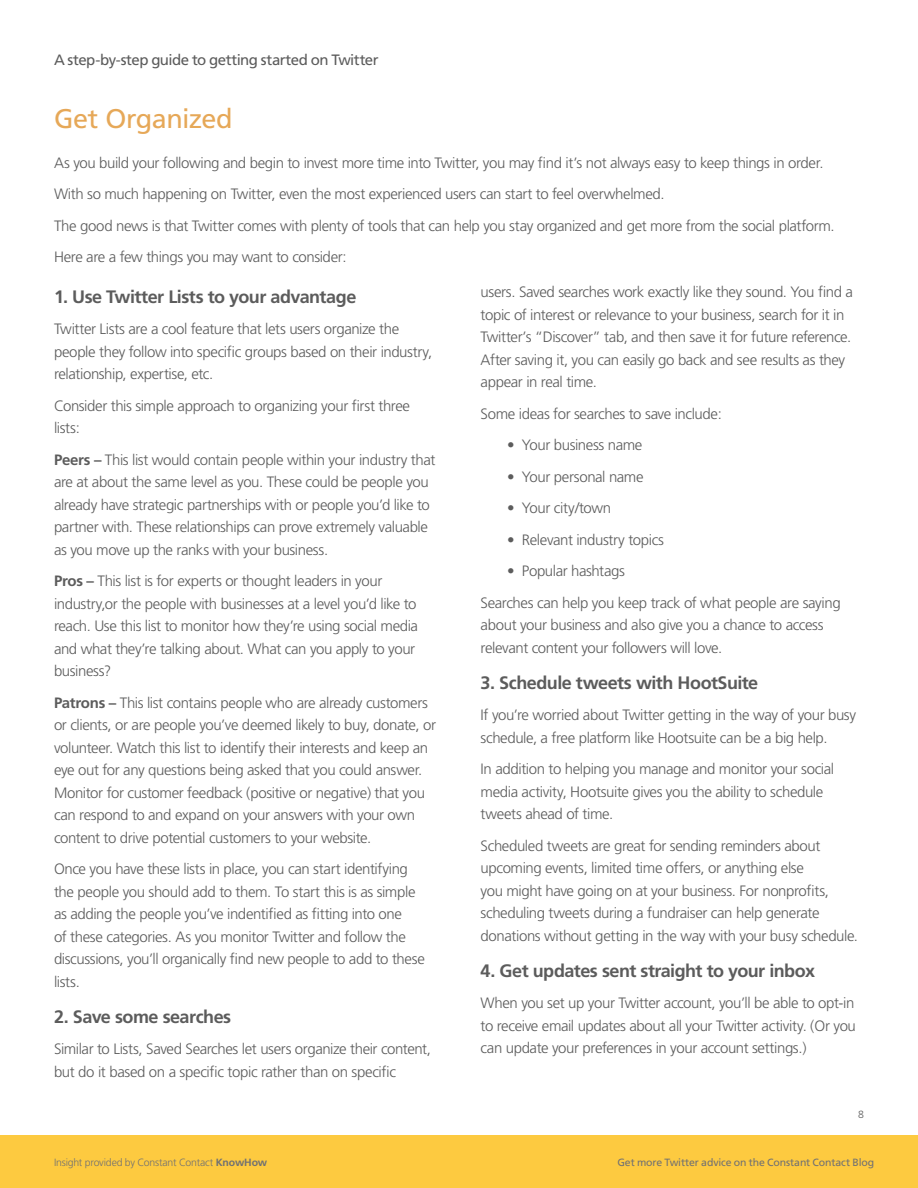
<style>
.page{position:relative;width:918px;height:1188px;background:#fff}
.page>*{position:absolute;margin:0;border:0;box-sizing:border-box;transform-origin:0 0}
.t1{font:27px "Frutiger";letter-spacing:-.02em;color:#e6a858}
.t2{font:700 18px "Frutiger";letter-spacing:-.03em;color:#5c5c5c}
.t3{font:300 15px/22.5px "Frutiger";letter-spacing:-.025em;color:#5c5c5c}
.t4{font:15px "Frutiger";letter-spacing:-.03em;color:#5c5c5c}
.t5{font:10.5px "Frutiger";letter-spacing:-.01em;color:#717172}
.t6{font:300 10.5px "Frutiger";letter-spacing:-.02em;color:#717172}
.t7{font:300 10.5px "Frutiger";color:#5c5c5c}
.s1{font-weight:700}
</style>
<div class="page">
<div style="left:0;top:1136px;width:918px;height:52px;background:#fdca40"></div>
<p class="t4" style="left:54px;top:51px;width:326px">A step-by-step guide to getting started on Twitter</p>
<h1 class="t1" style="left:54px;top:103px;width:180px">Get Organized</h1>
<p class="t3" style="left:54px;top:147px;width:782px;line-height:31.5px">As you build your following and begin to invest more time into Twitter, you may find it’s not always easy to keep things in order.<br>With so much happening on Twitter, even the most experienced users can start to feel overwhelmed.<br>The good news is that Twitter comes with plenty of tools that can help you stay organized and get more from the social platform.<br>Here are a few things you may want to consider:</p>
<p class="t2" style="left:54px;top:286px;width:304px">1. Use Twitter Lists to your advantage</p>
<p class="t3" style="left:54px;top:318px;width:380px">Twitter Lists are a cool feature that lets users organize the people they follow into specific groups based on their industry, relationship, expertise, etc.</p>
<p class="t3" style="left:54px;top:395px;width:358px">Consider this simple approach to organizing your first three lists:</p>
<p class="t3" style="left:54px;top:449px;width:383px"><span class="s1">Peers –</span> This list would contain people within your industry that are at about the same level as you. These could be people you already have strategic partnerships with or people you’d like to partner with. These relationships can prove extremely valuable as you move up the ranks with your business.</p>
<p class="t3" style="left:54px;top:570px;width:366px"><span class="s1">Pros –</span> This list is for experts or thought leaders in your industry,or the people with businesses at a level you’d like to reach. Use this list to monitor how they’re using social media and what they’re talking about. What can you apply to your business?</p>
<p class="t3" style="left:54px;top:692px;width:384px"><span class="s1">Patrons –</span> This list contains people who are already customers or clients, or are people you’ve deemed likely to buy, donate, or volunteer. Watch this list to identify their interests and keep an eye out for any questions being asked that you could answer.<br>Monitor for customer feedback (positive or negative) that you can respond to and expand on your answers with your own content to drive potential customers to your website.</p>
<p class="t3" style="left:54px;top:858px;width:372px">Once you have these lists in place, you can start identifying the people you should add to them. To start this is as simple as adding the people you’ve indentified as fitting into one<br>of these categories. As you monitor Twitter and follow the discussions, you’ll organically find new people to add to these lists.</p>
<p class="t2" style="left:54px;top:1006px;width:179px">2. Save some searches</p>
<p class="t3" style="left:54px;top:1038px;width:379px">Similar to Lists, Saved Searches let users organize their content, but do it based on a specific topic rather than on specific</p>
<p class="t3" style="left:481px;top:281px;width:374px">users. Saved searches work exactly like they sound. You find a topic of interest or relevance to your business, search for it in Twitter’s “Discover” tab, and then save it for future reference.<br>After saving it, you can easily go back and see results as they appear in real time.</p>
<p class="t3" style="left:481px;top:403px;width:243px">Some ideas for searches to save include:</p>
<p class="t3" style="left:507px;top:434px;width:137px">• Your business name</p>
<p class="t3" style="left:507px;top:466px;width:138px">• Your personal name</p>
<p class="t3" style="left:507px;top:497px;width:106px">• Your city/town</p>
<p class="t3" style="left:507px;top:529px;width:158px">• Relevant industry topics</p>
<p class="t3" style="left:481px;top:556px;width:362px;line-height:31.5px;text-indent:27px">• Popular hashtags<br>Searches can help you keep track of what people are saying</p>
<p class="t3" style="left:481px;top:614px;width:344px">about your business and also give you a chance to access relevant content your followers will love.</p>
<p class="t2" style="left:481px;top:672px;width:279px">3. Schedule tweets with HootSuite</p>
<p class="t3" style="left:481px;top:704px;width:377px">If you’re worried about Twitter getting in the way of your busy schedule, a free platform like Hootsuite can be a big help.</p>
<p class="t3" style="left:481px;top:758px;width:355px">In addition to helping you manage and monitor your social media activity, Hootsuite gives you the ability to schedule tweets ahead of time.</p>
<p class="t3" style="left:481px;top:835px;width:379px">Scheduled tweets are great for sending reminders about upcoming events, limited time offers, or anything else<br>you might have going on at your business. For nonprofits, scheduling tweets during a fundraiser can help generate donations without getting in the way with your busy schedule.</p>
<p class="t2" style="left:481px;top:960px;width:336px">4. Get updates sent straight to your inbox</p>
<p class="t3" style="left:481px;top:992px;width:377px;text-align:justify">When you set up your Twitter account, you’ll be able to opt-in to receive email updates about all your Twitter activity. (Or you can update your preferences in your account settings.)</p>
<p class="t7" style="left:858px;top:1108px;width:7px">8</p>
<p class="t6" style="left:54px;top:1156px;width:215px">Insight provided by Constant Contact <span class="s1">KnowHow</span></p>
<p class="t5" style="left:617px;top:1156px;width:258px">Get more Twitter advice on the Constant Contact Blog</p>
</div>
